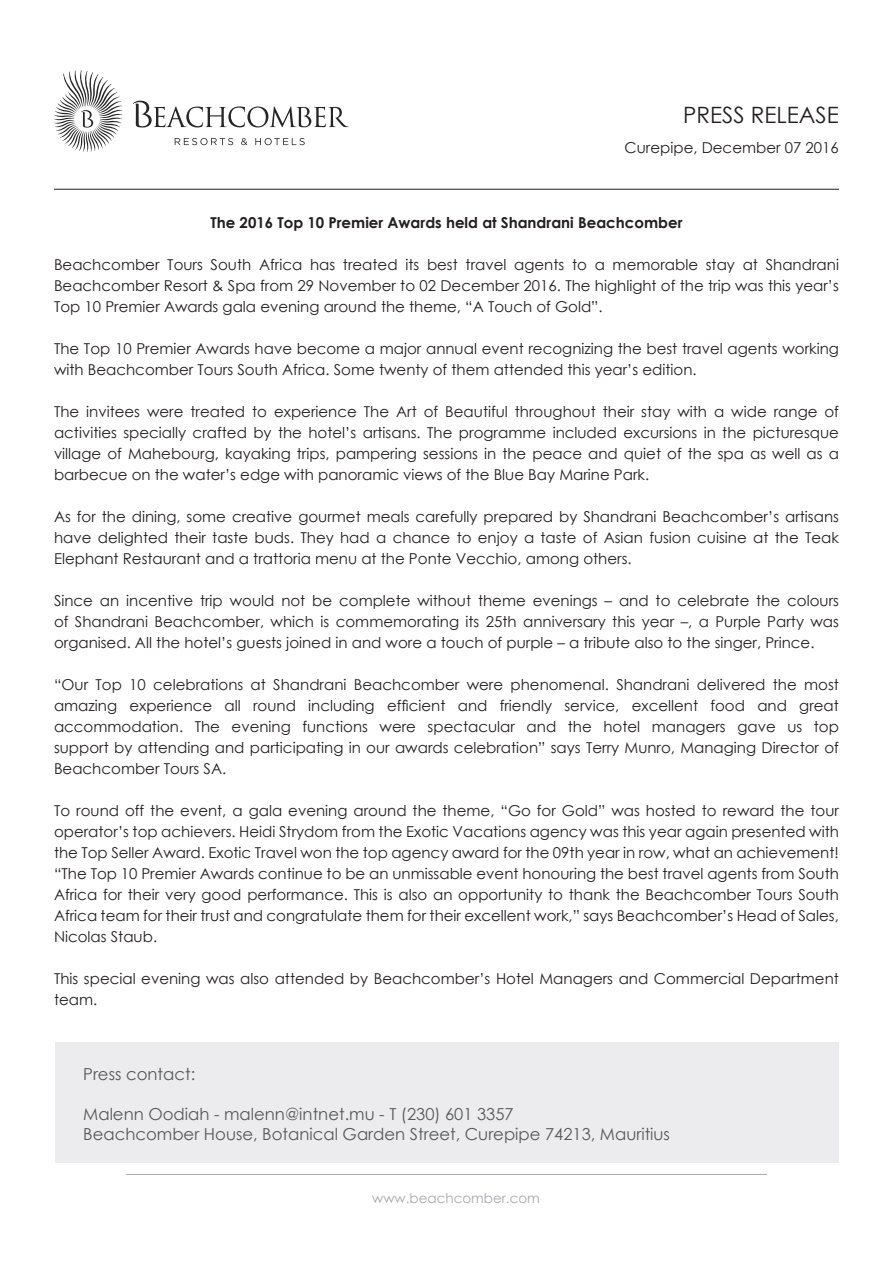
<style>
.page{position:relative;width:893px;height:1263px;background:#fff}
.page>*{position:absolute;margin:0;border:0;box-sizing:border-box;transform-origin:0 0}
.t1{font:22.5px "Century Gothic";color:#231f20}
.t2{font:16.5px "Century Gothic";color:#57585a}
.t3{font:15px/21px "Century Gothic";color:#231f20;text-align:justify}
.t4{font:700 15px "Century Gothic";color:#231f20}
.t5{font:13.5px "Century Gothic";color:#a8a9ad}
</style>
<div class="page">
<hr style="left:54px;top:189px;width:785px;height:1px;background:#231f20">
<hr style="left:126px;top:1174px;width:641px;height:1px;background:#a8a9ad">
<svg style="left:54px;top:70px;width:69px;height:82px"></svg>
<svg style="left:133px;top:101px;width:216px;height:27px"></svg>
<svg style="left:175px;top:138px;width:58px;height:7px"></svg>
<svg style="left:241px;top:138px;width:6px;height:7px"></svg>
<svg style="left:255px;top:138px;width:50px;height:7px"></svg>
<div style="left:55px;top:1043px;width:783px;height:120px;background:#ececee"></div>
<p class="t1" style="left:683px;top:99px;width:157px">PRESS RELEASE</p>
<p class="t3" style="left:625px;top:137px;width:216px">Curepipe, December 07 2016</p>
<p class="t4" style="left:211px;top:211px;width:473px">The 2016 Top 10 Premier Awards held at Shandrani Beachcomber</p>
<p class="t3" style="left:54px;top:254px;width:786px">Beachcomber Tours South Africa has treated its best travel agents to a memorable stay at Shandrani Beachcomber Resort &amp; Spa from 29 November to 02 December 2016. The highlight of the trip was this year’s Top 10 Premier Awards gala evening around the theme, “A Touch of Gold”.</p>
<p class="t3" style="left:54px;top:338px;width:786px">The Top 10 Premier Awards have become a major annual event recognizing the best travel agents working with Beachcomber Tours South Africa. Some twenty of them attended this year’s edition.</p>
<p class="t3" style="left:54px;top:401px;width:786px">The invitees were treated to experience The Art of Beautiful throughout their stay with a wide range of activities specially crafted by the hotel’s artisans. The programme included excursions in the picturesque village of Mahebourg, kayaking trips, pampering sessions in the peace and quiet of the spa as well as a barbecue on the water’s edge with panoramic views of the Blue Bay Marine Park.</p>
<p class="t3" style="left:54px;top:506px;width:786px">As for the dining, some creative gourmet meals carefully prepared by Shandrani Beachcomber’s artisans have delighted their taste buds. They had a chance to enjoy a taste of Asian fusion cuisine at the Teak Elephant Restaurant and a trattoria menu at the Ponte Vecchio, among others.</p>
<p class="t3" style="left:54px;top:590px;width:786px">Since an incentive trip would not be complete without theme evenings – and to celebrate the colours of Shandrani Beachcomber, which is commemorating its 25th anniversary this year –, a Purple Party was organised. All the hotel’s guests joined in and wore a touch of purple – a tribute also to the singer, Prince.</p>
<p class="t3" style="left:54px;top:674px;width:786px">“Our Top 10 celebrations at Shandrani Beachcomber were phenomenal. Shandrani delivered the most amazing experience all round including efficient and friendly service, excellent food and great accommodation. The evening functions were spectacular and the hotel managers gave us top support by attending and participating in our awards celebration” says Terry Munro, Managing Director of Beachcomber Tours SA.</p>
<p class="t3" style="left:54px;top:800px;width:786px">To round off the event, a gala evening around the theme, “Go for Gold” was hosted to reward the tour operator’s top achievers. Heidi Strydom from the Exotic Vacations agency was this year again presented with the Top Seller Award. Exotic Travel won the top agency award for the 09th year in row, what an achievement!</p>
<p class="t3" style="left:54px;top:863px;width:786px">“The Top 10 Premier Awards continue to be an unmissable event honouring the best travel agents from South Africa for their very good performance. This is also an opportunity to thank the Beachcomber Tours South Africa team for their trust and congratulate them for their excellent work,” says Beachcomber’s Head of Sales, Nicolas Staub.</p>
<p class="t3" style="left:54px;top:968px;width:786px">This special evening was also attended by Beachcomber’s Hotel Managers and Commercial Department team.</p>
<p class="t2" style="left:83px;top:1063px;width:114px">Press contact:</p>
<p class="t2" style="left:83px;top:1102px;width:432px">Malenn Oodiah - malenn@intnet.mu - T (230) 601 3357</p>
<p class="t2" style="left:83px;top:1122px;width:588px">Beachcomber House, Botanical Garden Street, Curepipe 74213, Mauritius</p>
<p class="t5" style="left:372px;top:1188px;width:169px">www.beachcomber.com</p>
</div>
